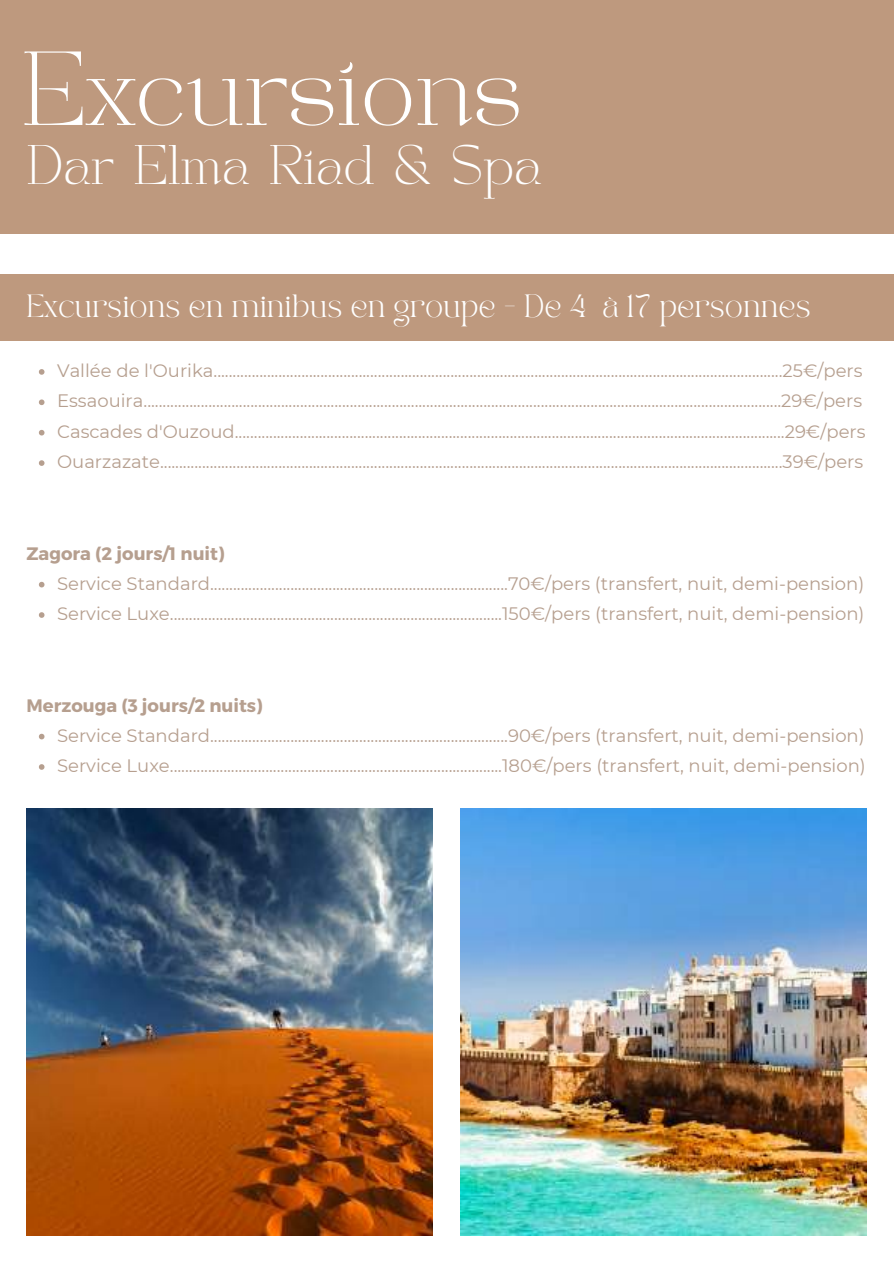
<style>
.page{position:relative;width:894px;height:1264px;background:#fff}
.page>*{position:absolute;margin:0;border:0;box-sizing:border-box;transform-origin:0 0}
.t1{font:73.5px "TANPARFAIT";color:#fff}
.t2{font:39px "TANPARFAIT";color:#fff}
.t3{font:22.5px "TAN PEARL Regular";color:#fff}
.t4{font:18px/30.3px "Montserrat";color:#b69f8f}
.t5{font:700 18px "Montserrat";color:#b69f8f}
</style>
<div class="page">
<div style="left:0;top:0;width:893px;height:234px;background:#be997e"></div>
<div style="left:0;top:274px;width:893px;height:67px;background:#be997e"></div>
<img style="left:26px;top:808px;width:407px;height:427px">
<img style="left:460px;top:808px;width:406px;height:427px">
<svg style="left:39px;top:369px;width:5px;height:6px"></svg>
<svg style="left:39px;top:399px;width:5px;height:6px"></svg>
<svg style="left:39px;top:430px;width:5px;height:5px"></svg>
<svg style="left:39px;top:460px;width:5px;height:6px"></svg>
<svg style="left:39px;top:582px;width:5px;height:5px"></svg>
<svg style="left:39px;top:612px;width:5px;height:6px"></svg>
<svg style="left:39px;top:733px;width:5px;height:6px"></svg>
<svg style="left:39px;top:764px;width:5px;height:5px"></svg>
<h1 class="t1" style="left:21px;top:46px;width:502px">Excursions</h1>
<h2 class="t2" style="left:27px;top:142px;width:516px">Dar Elma Riad &amp; Spa</h2>
<p class="t3" style="left:26px;top:294px;width:785px">Excursions en minibus en groupe - De 4 à 17 personnes</p>
<p class="t4" style="left:57px;top:355px;width:809px">Vallée de l'Ourika.....................................................................................................................................................25€/pers Essaouira.......................................................................................................................................................................29€/pers Cascades d'Ouzoud................................................................................................................................................29€/pers Ouarzazate...................................................................................................................................................................39€/pers</p>
<p class="t5" style="left:26px;top:542px;width:199px">Zagora (2 jours/1 nuit)</p>
<p class="t4" style="left:57px;top:568px;width:808px">Service Standard..............................................................................70€/pers (transfert, nuit, demi-pension)<br>Service Luxe.......................................................................................150€/pers (transfert, nuit, demi-pension)</p>
<p class="t5" style="left:26px;top:694px;width:237px">Merzouga (3 jours/2 nuits)</p>
<p class="t4" style="left:57px;top:720px;width:810px">Service Standard..............................................................................90€/pers (transfert, nuit, demi-pension)<br>Service Luxe.......................................................................................180€/pers (transfert, nuit, demi-pension)</p>
</div>
